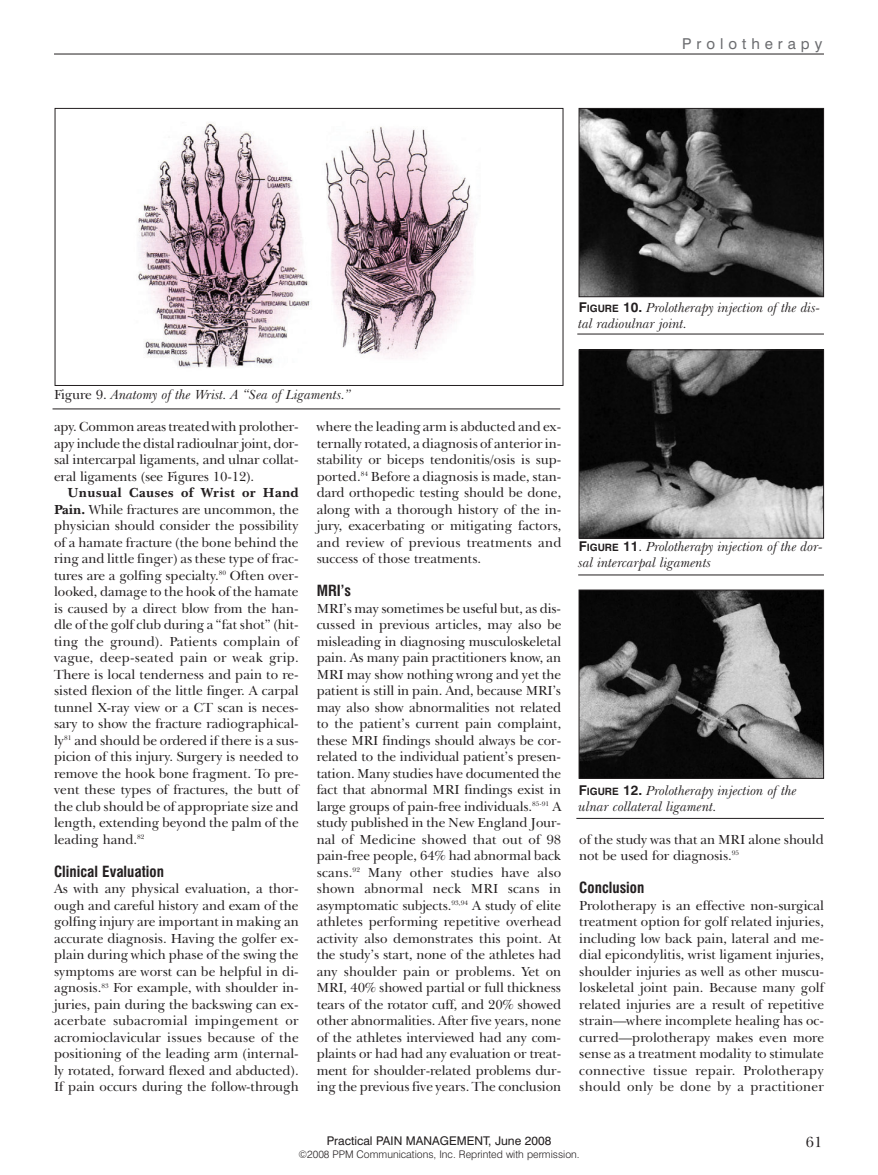
<style>
.page{position:relative;width:878px;height:1175px;background:#fff}
.page>*{position:absolute;margin:0;border:0;box-sizing:border-box;transform-origin:0 0}
.t1{font:700 condensed 15px "Swiss 721 BT";color:#231f20}
.t2{font:15px "Swiss 721 BT";letter-spacing:.33em;color:#6c6d70}
.t3{font:15px "New Baskerville IT Cby BT";color:#231f20}
.t4{font:13.5px/16.5px "New Baskerville IT Cby BT";color:#231f20;text-align:justify}
.t5{font:italic 13.5px/16.4px "New Baskerville IT Cby BT";color:#231f20}
.t6{font:12px "Swiss 721 BT";color:#231f20}
.t7{font:300 10.5px "Swiss 721 BT";color:#231f20}
.s1{font-family:"Swiss 721 BT";font-weight:700;font-style:normal}
.s2{font-family:"Swiss 721 BT";font-weight:700;font-style:normal;font-size:10.2px}
.s3{font-style:normal}
.s4{font-weight:700}
</style>
<div class="page">
<hr style="left:54px;top:54px;width:770px;height:1px;background:#231f20">
<img style="left:138px;top:122px;width:337px;height:246px">
<div style="left:55px;top:108px;width:508px;height:278px;border:1px solid #231f20"></div>
<img style="left:580px;top:110px;width:242px;height:185px">
<div style="left:578px;top:108px;width:246px;height:189px;border:1px solid #231f20"></div>
<img style="left:580px;top:351px;width:242px;height:185px">
<div style="left:578px;top:349px;width:246px;height:189px;border:1px solid #231f20"></div>
<img style="left:580px;top:591px;width:242px;height:185px">
<div style="left:578px;top:589px;width:246px;height:189px;border:1px solid #231f20"></div>
<hr style="left:52px;top:408px;width:508px;height:1px;background:#231f20">
<hr style="left:577px;top:334px;width:247px;height:1px;background:#231f20">
<hr style="left:578px;top:574px;width:246px;height:1px;background:#231f20">
<hr style="left:576px;top:818px;width:248px;height:1px;background:#231f20">
<p class="t2" style="left:682px;top:38px;width:142px">Prolotherapy</p>
<p class="t5" style="left:578px;top:300px;width:243px"><span class="s1">F</span><span class="s2">IGURE</span> <span class="s1">10.</span> Prolotherapy injection of the dis&shy;tal radioulnar joint.</p>
<p class="t5" style="left:54px;top:388px;width:298px"><span class="s3">Figure 9.</span> Anatomy of the Wrist. A “Sea of Ligaments.”</p>
<p class="t4" style="left:54px;top:420px;width:246px">apy. Common areas treated with prolother&shy;apy include the distal radioulnar joint, dor&shy;sal intercarpal ligaments, and ulnar collat&shy;eral ligaments (see Figures 10-12).</p>
<p class="t4" style="left:54px;top:486px;width:246px;text-indent:14px"><span class="s4">Unusual Causes of Wrist or Hand Pain.</span> While fractures are uncommon, the physician should consider the possibility of a hamate fracture (the bone behind the ring and little finger) as these type of frac&shy;tures are a golfing specialty.<sup>80</sup> Often over&shy;looked, damage to the hook of the hamate is caused by a direct blow from the han&shy;dle of the golf club during a “fat shot” (hit&shy;ting the ground). Patients complain of vague, deep-seated pain or weak grip.<br>There is local tenderness and pain to re&shy;sisted flexion of the little finger. A carpal tunnel X-ray view or a CT scan is neces&shy;sary to show the fracture radiographical&shy;ly<sup>81</sup> and should be ordered if there is a sus&shy;picion of this injury. Surgery is needed to remove the hook bone fragment. To pre&shy;vent these types of fractures, the butt of the club should be of appropriate size and length, extending beyond the palm of the leading hand.<sup>82</sup></p>
<p class="t1" style="left:54px;top:865px;width:111px">Clinical Evaluation</p>
<p class="t4" style="left:54px;top:882px;width:246px">As with any physical evaluation, a thor&shy;ough and careful history and exam of the golfing injury are important in making an accurate diagnosis. Having the golfer ex&shy;plain during which phase of the swing the symptoms are worst can be helpful in di&shy;agnosis.<sup>83</sup> For example, with shoulder in&shy;juries, pain during the backswing can ex&shy;acerbate subacromial impingement or acromioclavicular issues because of the positioning of the leading arm (internal&shy;ly rotated, forward flexed and abducted).<br>If pain occurs during the follow-through</p>
<p class="t4" style="left:316px;top:420px;width:246px">where the leading arm is abducted and ex&shy;ternally rotated, a diagnosis of anterior in&shy;stability or biceps tendonitis/osis is sup&shy;ported.<sup>84</sup> Before a diagnosis is made, stan&shy;dard orthopedic testing should be done, along with a thorough history of the in&shy;jury, exacerbating or mitigating factors, and review of previous treatments and success of those treatments.</p>
<p class="t1" style="left:316px;top:585px;width:36px">MRI’s</p>
<p class="t4" style="left:316px;top:601px;width:246px">MRI’s may sometimes be useful but, as dis&shy;cussed in previous articles, may also be misleading in diagnosing musculoskeletal pain. As many pain practitioners know, an MRI may show nothing wrong and yet the patient is still in pain. And, because MRI’s may also show abnormalities not related to the patient’s current pain complaint, these MRI findings should always be cor&shy;related to the individual patient’s presen&shy;tation. Many studies have documented the fact that abnormal MRI findings exist in large groups of pain-free individuals.<sup>85-91</sup> A study published in the New England Jour&shy;nal of Medicine showed that out of 98 pain-free people, 64% had abnormal back scans.<sup>92</sup> Many other studies have also shown abnormal neck MRI scans in asymptomatic subjects.<sup>93,94</sup> A study of elite athletes performing repetitive overhead activity also demonstrates this point. At the study’s start, none of the athletes had any shoulder pain or problems. Yet on MRI, 40% showed partial or full thickness tears of the rotator cuff, and 20% showed other abnormalities. After five years, none of the athletes interviewed had any com&shy;plaints or had had any evaluation or treat&shy;ment for shoulder-related problems dur&shy;ing the previous five years. The conclusion</p>
<p class="t5" style="left:578px;top:540px;width:246px"><span class="s1">F</span><span class="s2">IGURE</span> <span class="s1">11</span><span class="s3">.</span> Prolotherapy injection of the dor&shy;sal intercarpal ligaments</p>
<p class="t5" style="left:578px;top:783px;width:220px"><span class="s1">F</span><span class="s2">IGURE</span> <span class="s1">12.</span> Prolotherapy injection of the ulnar collateral ligament.</p>
<p class="t4" style="left:579px;top:832px;width:246px">of the study was that an MRI alone should not be used for diagnosis.<sup>95</sup></p>
<p class="t1" style="left:579px;top:881px;width:67px">Conclusion</p>
<p class="t4" style="left:579px;top:898px;width:246px">Prolotherapy is an effective non-surgical treatment option for golf related injuries, including low back pain, lateral and me&shy;dial epicondylitis, wrist ligament injuries, shoulder injuries as well as other muscu&shy;loskeletal joint pain. Because many golf related injuries are a result of repetitive strain—where incomplete healing has oc&shy;curred—prolotherapy makes even more sense as a treatment modality to stimulate connective tissue repair. Prolotherapy should only be done by a practitioner</p>
<p class="t6" style="left:326px;top:1135px;width:226px">Practical PAIN MANAGEMENT, June 2008</p>
<p class="t3" style="left:806px;top:1136px;width:18px">61</p>
<p class="t7" style="left:298px;top:1150px;width:283px">©2008 PPM Communications, Inc. Reprinted with permission.</p>
</div>
